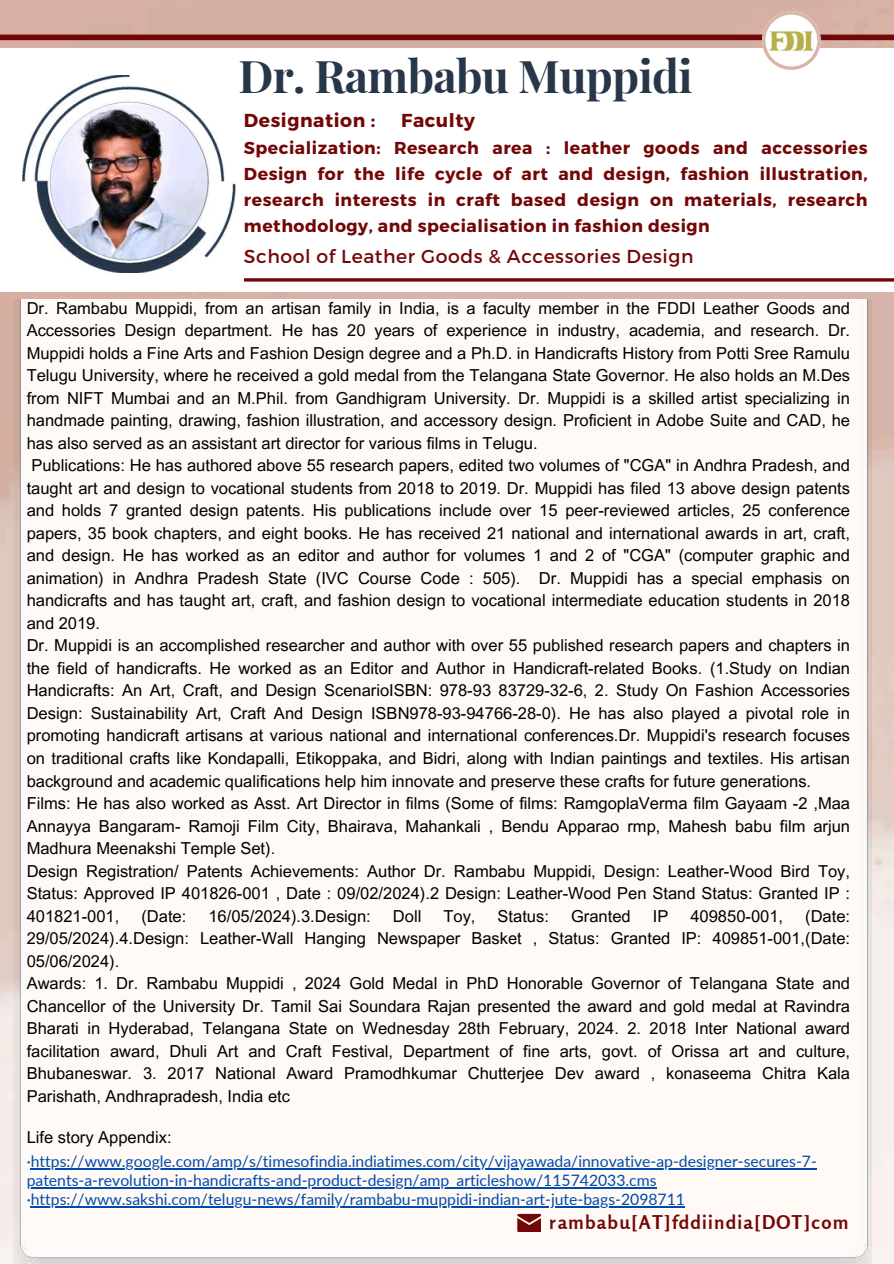
<style>
.page{position:relative;width:894px;height:1264px;background:#fff}
.page>*{position:absolute;margin:0;border:0;box-sizing:border-box;transform-origin:0 0}
.t1{font:700 45px "Playfair Display";letter-spacing:-.015em;color:#273648}
.t2{font:700 18.9px "Rosario";letter-spacing:.065em;color:#730707}
.t3{font:18.75px "Montserrat";letter-spacing:.03em;color:#730707}
.t4{font:700 18.75px "Montserrat";letter-spacing:.03em;color:#730707}
.t5{font:700 17.25px/26px "Montserrat";letter-spacing:.03em;color:#730707;text-align:justify}
.t6{font:16.5px/22.5px "Arial MT Pro";color:#000}
.t7{font:15.75px/19.2px "Lato";color:#004aad}
</style>
<div class="page">
<img style="left:0;top:0;width:893px;height:1247px">
<div style="left:0;top:48px;width:893px;height:243px;background:#fff"></div>
<hr style="left:244px;top:278px;width:649px;height:3px;background:#730707">
<div style="left:0;top:35px;width:893px;height:5px;background:#730707"></div>
<img style="left:22px;top:76px;width:213px;height:197px">
<img style="left:50px;top:102px;width:157px;height:158px">
<svg style="left:761px;top:11px;width:59px;height:59px"></svg>
<img style="left:764px;top:23px;width:51px;height:36px">
<div style="left:13px;top:299px;width:858px;height:964px;background:#fffaf5"></div>
<svg style="left:517px;top:1213px;width:23px;height:18px"></svg>
<hr style="left:31px;top:1168px;width:785px;height:1px;background:#004aad">
<hr style="left:27px;top:1187px;width:629px;height:1px;background:#004aad">
<hr style="left:31px;top:1206px;width:654px;height:1px;background:#004aad">
<h1 class="t1" style="left:238px;top:44px;width:455px">Dr. Rambabu Muppidi</h1>
<p class="t4" style="left:244px;top:108px;width:133px">Designation :</p>
<p class="t5" style="left:244px;top:134px;width:625px">Specialization: Research area : leather goods and accessories Design for the life cycle of art and design, fashion illustration, research interests in craft based design on materials, research methodology, and specialisation in fashion design</p>
<p class="t4" style="left:401px;top:108px;width:75px">Faculty</p>
<p class="t3" style="left:244px;top:244px;width:451px">School of Leather Goods &amp; Accessories Design</p>
<p class="t6" style="left:27px;top:298px;width:824px">Dr. Rambabu Muppidi, from an artisan family in India, is a faculty member in the FDDI Leather Goods and Accessories Design department. He has 20 years of experience in industry, academia, and research. Dr.<br>Muppidi holds a Fine Arts and Fashion Design degree and a Ph.D. in Handicrafts History from Potti Sree Ramulu Telugu University, where he received a gold medal from the Telangana State Governor. He also holds an M.Des from NIFT Mumbai and an M.Phil. from Gandhigram University. Dr. Muppidi is a skilled artist specializing in handmade painting, drawing, fashion illustration, and accessory design. Proficient in Adobe Suite and CAD, he has also served as an assistant art director for various films in Telugu.<br>Publications: He has authored above 55 research papers, edited two volumes of "CGA" in Andhra Pradesh, and taught art and design to vocational students from 2018 to 2019. Dr. Muppidi has filed 13 above design patents and holds 7 granted design patents. His publications include over 15 peer-reviewed articles, 25 conference papers, 35 book chapters, and eight books. He has received 21 national and international awards in art, craft, and design. He has worked as an editor and author for volumes 1 and 2 of "CGA" (computer graphic and animation) in Andhra Pradesh State (IVC Course Code : 505). Dr. Muppidi has a special emphasis on handicrafts and has taught art, craft, and fashion design to vocational intermediate education students in 2018 and 2019.<br>Dr. Muppidi is an accomplished researcher and author with over 55 published research papers and chapters in the field of handicrafts. He worked as an Editor and Author in Handicraft-related Books. (1.Study on Indian Handicrafts: An Art, Craft, and Design ScenarioISBN: 978-93 83729-32-6, 2. Study On Fashion Accessories Design: Sustainability Art, Craft And Design ISBN978-93-94766-28-0). He has also played a pivotal role in promoting handicraft artisans at various national and international conferences.Dr. Muppidi's research focuses on traditional crafts like Kondapalli, Etikoppaka, and Bidri, along with Indian paintings and textiles. His artisan background and academic qualifications help him innovate and preserve these crafts for future generations.<br>Films: He has also worked as Asst. Art Director in films (Some of films: RamgoplaVerma film Gayaam -2 ,Maa Annayya Bangaram- Ramoji Film City, Bhairava, Mahankali , Bendu Apparao rmp, Mahesh babu film arjun Madhura Meenakshi Temple Set).<br>Design Registration/ Patents Achievements: Author Dr. Rambabu Muppidi, Design: Leather-Wood Bird Toy, Status: Approved IP 401826-001 , Date : 09/02/2024).2 Design: Leather-Wood Pen Stand Status: Granted IP :<br>401821-001,</p>
<p class="t6" style="left:27px;top:906px;width:824px;text-indent:778px">(Date:<br>29/05/2024).4.Design: Leather-Wall Hanging Newspaper Basket , Status: Granted IP: 409851-001,(Date:<br>05/06/2024).<br>Awards: 1. Dr. Rambabu Muppidi , 2024 Gold Medal in PhD Honorable Governor of Telangana State and Chancellor of the University Dr. Tamil Sai Soundara Rajan presented the award and gold medal at Ravindra Bharati in Hyderabad, Telangana State on Wednesday 28th February, 2024. 2. 2018 Inter National award facilitation award, Dhuli Art and Craft Festival, Department of fine arts, govt. of Orissa art and culture, Bhubaneswar. 3. 2017 National Award Pramodhkumar Chutterjee Dev award , konaseema Chitra Kala Parishath, Andhrapradesh, India etc</p>
<p class="t6" style="left:27px;top:1128px;width:146px">Life story Appendix:</p>
<p class="t7" style="left:27px;top:1151px;width:791px">·https://www.google.com/amp/s/timesofindia.indiatimes.com/city/vijayawada/innovative-ap-designer-secures-7- patents-a-revolution-in-handicrafts-and-product-design/amp_articleshow/115742033.cms ·https://www.sakshi.com/telugu-news/family/rambabu-muppidi-indian-art-jute-bags-2098711</p>
<p class="t6" style="left:141px;top:906px;width:46px">(Date:</p>
<p class="t6" style="left:208px;top:906px;width:164px">16/05/2024).3.Design:</p>
<p class="t6" style="left:393px;top:906px;width:30px">Doll</p>
<p class="t6" style="left:443px;top:906px;width:34px">Toy,</p>
<p class="t6" style="left:497px;top:906px;width:53px">Status:</p>
<p class="t6" style="left:571px;top:906px;width:61px">Granted</p>
<p class="t6" style="left:652px;top:906px;width:17px">IP</p>
<p class="t6" style="left:690px;top:906px;width:94px">409850-001,</p>
<p class="t2" style="left:549px;top:1210px;width:300px">rambabu[AT]fddiindia[DOT]com</p>
</div>
